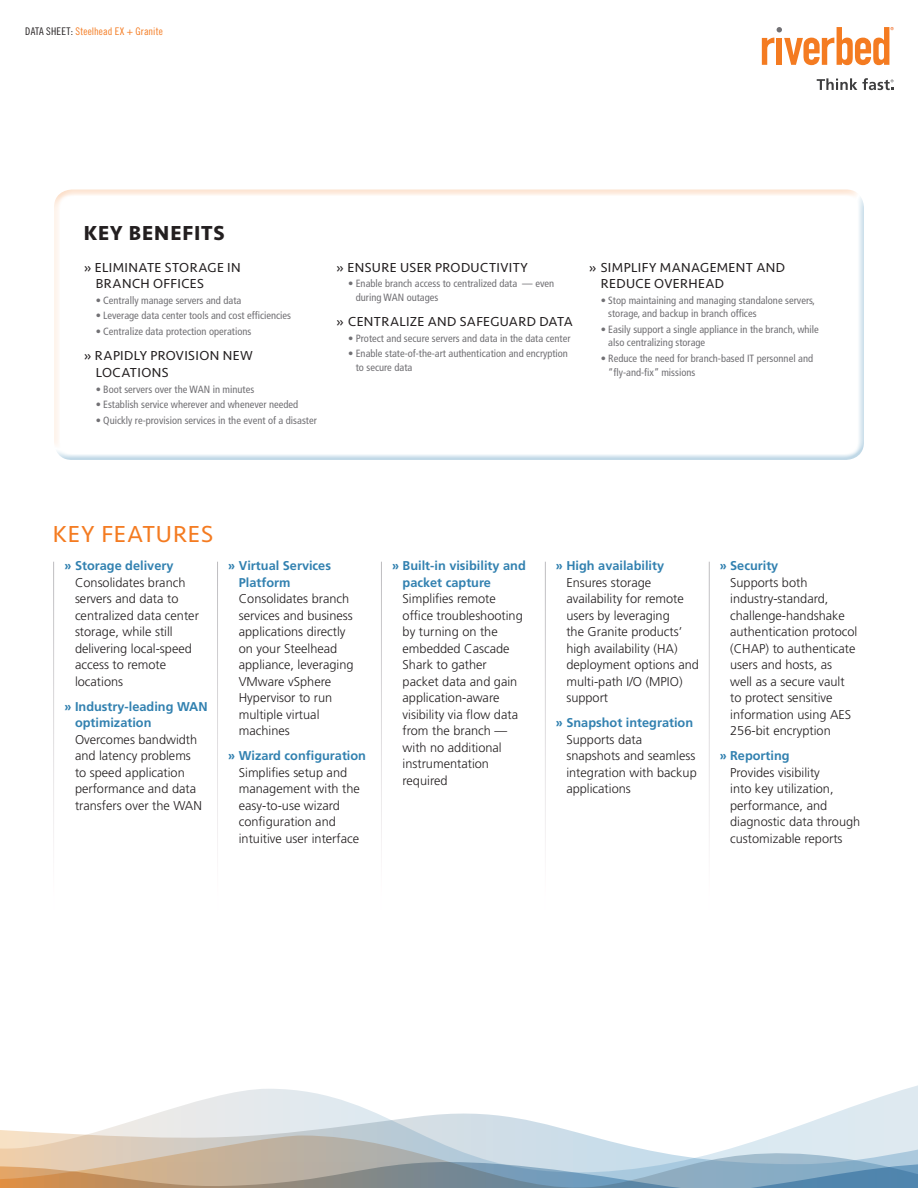
<style>
.page{position:relative;width:918px;height:1188px;background:#fff}
.page>*{position:absolute;margin:0;border:0;box-sizing:border-box;transform-origin:0 0}
.SUB_A_seravek_reg{font:24px "Seravek Basic";letter-spacing:.04em;color:#f47b21}
.Call_out_box_headine{font:700 21px "Seravek Basic";letter-spacing:.045em;color:#231f20}
.Call_out_box_SUBALL{font:13.5px/16.5px "Seravek Basic";letter-spacing:.03em;color:#231f20}
.Body_Copy_Bullets{font:300 12.75px/16.5px "Frutiger";color:#231f20}
.BENEFITS_SIDEBAR_B_b{font:condensed 10.5px/13.5px "Frutiger";color:#717074}
.Brochure_Category_Li{font:10.5px "Trade Gothic Cond Eighteen";letter-spacing:.01em;color:#f47b21}
.s1{color:#231f20}
.s2{font-weight:700;color:#3281b0}
</style>
<div class="page">
<svg style="left:166px;top:1085px;width:752px;height:26px"></svg>
<svg style="left:0;top:1111px;width:918px;height:25px"></svg>
<svg style="left:0;top:1136px;width:918px;height:26px;background:#d0d2d0"></svg>
<svg style="left:0;top:1162px;width:918px;height:26px;background:#9ba3a4"></svg>
<svg style="left:762px;top:27px;width:132px;height:38px"></svg>
<svg style="left:817px;top:78px;width:76px;height:12px"></svg>
<div style="left:53px;top:188px;width:812px;height:264px;background:#fdeadd"></div>
<div style="left:53px;top:194px;width:812px;height:267px;background:#fff"></div>
<p class="Brochure_Category_Li" style="left:25px;top:25px;width:139px"><span class="s1">DATA SHEET:</span> Steelhead EX + Granite</p>
<p class="Call_out_box_headine" style="left:84px;top:220px;width:143px">KEY BENEFITS</p>
<p class="Call_out_box_SUBALL" style="left:96px;top:259px;width:147px;text-indent:-12px">» ELIMINATE STORAGE IN<br>BRANCH OFFICES</p>
<p class="BENEFITS_SIDEBAR_B_b" style="left:96px;top:293px;width:147px">• Centrally manage servers and data</p>
<p class="BENEFITS_SIDEBAR_B_b" style="left:96px;top:309px;width:197px">• Leverage data center tools and cost efficiencies</p>
<p class="BENEFITS_SIDEBAR_B_b" style="left:96px;top:325px;width:157px">• Centralize data protection operations</p>
<p class="Call_out_box_SUBALL" style="left:96px;top:348px;width:159px;text-indent:-12px">» RAPIDLY PROVISION NEW<br>LOCATIONS</p>
<p class="BENEFITS_SIDEBAR_B_b" style="left:96px;top:382px;width:160px">• Boot servers over the WAN in minutes</p>
<p class="BENEFITS_SIDEBAR_B_b" style="left:96px;top:398px;width:204px">• Establish service wherever and whenever needed</p>
<p class="BENEFITS_SIDEBAR_B_b" style="left:96px;top:414px;width:223px">• Quickly re-provision services in the event of a disaster</p>
<p class="Call_out_box_SUBALL" style="left:336px;top:259px;width:193px">» ENSURE USER PRODUCTIVITY</p>
<p class="BENEFITS_SIDEBAR_B_b" style="left:356px;top:277px;width:200px;text-indent:-8px">• Enable branch access to centralized data — even during WAN outages</p>
<p class="Call_out_box_SUBALL" style="left:336px;top:313px;width:238px">» CENTRALIZE AND SAFEGUARD DATA</p>
<p class="BENEFITS_SIDEBAR_B_b" style="left:348px;top:332px;width:224px">• Protect and secure servers and data in the data center</p>
<p class="BENEFITS_SIDEBAR_B_b" style="left:356px;top:347px;width:214px;text-indent:-8px">• Enable state-of-the-art authentication and encryption to secure data</p>
<p class="Call_out_box_SUBALL" style="left:601px;top:259px;width:186px;text-indent:-12px">» SIMPLIFY MANAGEMENT AND<br>REDUCE OVERHEAD</p>
<p class="BENEFITS_SIDEBAR_B_b" style="left:608px;top:293px;width:208px;text-indent:-8px">• Stop maintaining and managing standalone servers, storage, and backup in branch offices</p>
<p class="BENEFITS_SIDEBAR_B_b" style="left:608px;top:323px;width:212px;text-indent:-8px">• Easily support a single appliance in the branch, while also centralizing storage</p>
<p class="BENEFITS_SIDEBAR_B_b" style="left:608px;top:352px;width:206px;text-indent:-8px">• Reduce the need for branch-based IT personnel and “fly-and-fix” missions</p>
<p class="SUB_A_seravek_reg" style="left:53px;top:520px;width:162px">KEY FEATURES</p>
<p class="Body_Copy_Bullets" style="left:75px;top:558px;width:125px;text-indent:-10px"><span class="s2">» Storage delivery<br></span>Consolidates branch servers and data to centralized data center storage, while still delivering local-speed access to remote locations</p>
<p class="Body_Copy_Bullets" style="left:75px;top:698px;width:134px;text-indent:-10px"><span class="s2">» Industry-leading WAN optimization<br></span>Overcomes bandwidth and latency problems<br>to speed application performance and data transfers over the WAN</p>
<p class="Body_Copy_Bullets" style="left:239px;top:557px;width:116px;text-indent:-10px"><span class="s2">» Virtual Services<br>Platform<br></span>Consolidates branch services and business applications directly on your Steelhead appliance, leveraging<br>VMware vSphere<br>Hypervisor to run multiple virtual machines</p>
<p class="Body_Copy_Bullets" style="left:239px;top:748px;width:129px;text-indent:-10px"><span class="s2">» Wizard configuration<br></span>Simplifies setup and management with the easy-to-use wizard configuration and intuitive user interface</p>
<p class="Body_Copy_Bullets" style="left:403px;top:557px;width:125px;text-indent:-10px"><span class="s2">» Built-in visibility and packet capture<br></span>Simplifies remote office troubleshooting by turning on the embedded Cascade<br>Shark to gather packet data and gain application-aware visibility via flow data from the branch — with no additional instrumentation required</p>
<p class="Body_Copy_Bullets" style="left:566px;top:558px;width:134px;text-indent:-10px"><span class="s2">» High availability<br></span>Ensures storage availability for remote users by leveraging<br>the Granite products’ high availability (HA) deployment options and multi-path I/O (MPIO) support</p>
<p class="Body_Copy_Bullets" style="left:566px;top:715px;width:132px;text-indent:-10px"><span class="s2">» Snapshot integration<br></span>Supports data snapshots and seamless integration with backup applications</p>
<p class="Body_Copy_Bullets" style="left:730px;top:557px;width:129px;text-indent:-10px"><span class="s2">» Security<br></span>Supports both industry-standard, challenge-handshake authentication protocol (CHAP) to authenticate users and hosts, as<br>well as a secure vault to protect sensitive information using AES<br>256-bit encryption</p>
<p class="Body_Copy_Bullets" style="left:730px;top:748px;width:132px;text-indent:-10px"><span class="s2">» Reporting<br></span>Provides visibility<br>into key utilization, performance, and diagnostic data through customizable reports</p>
</div>
